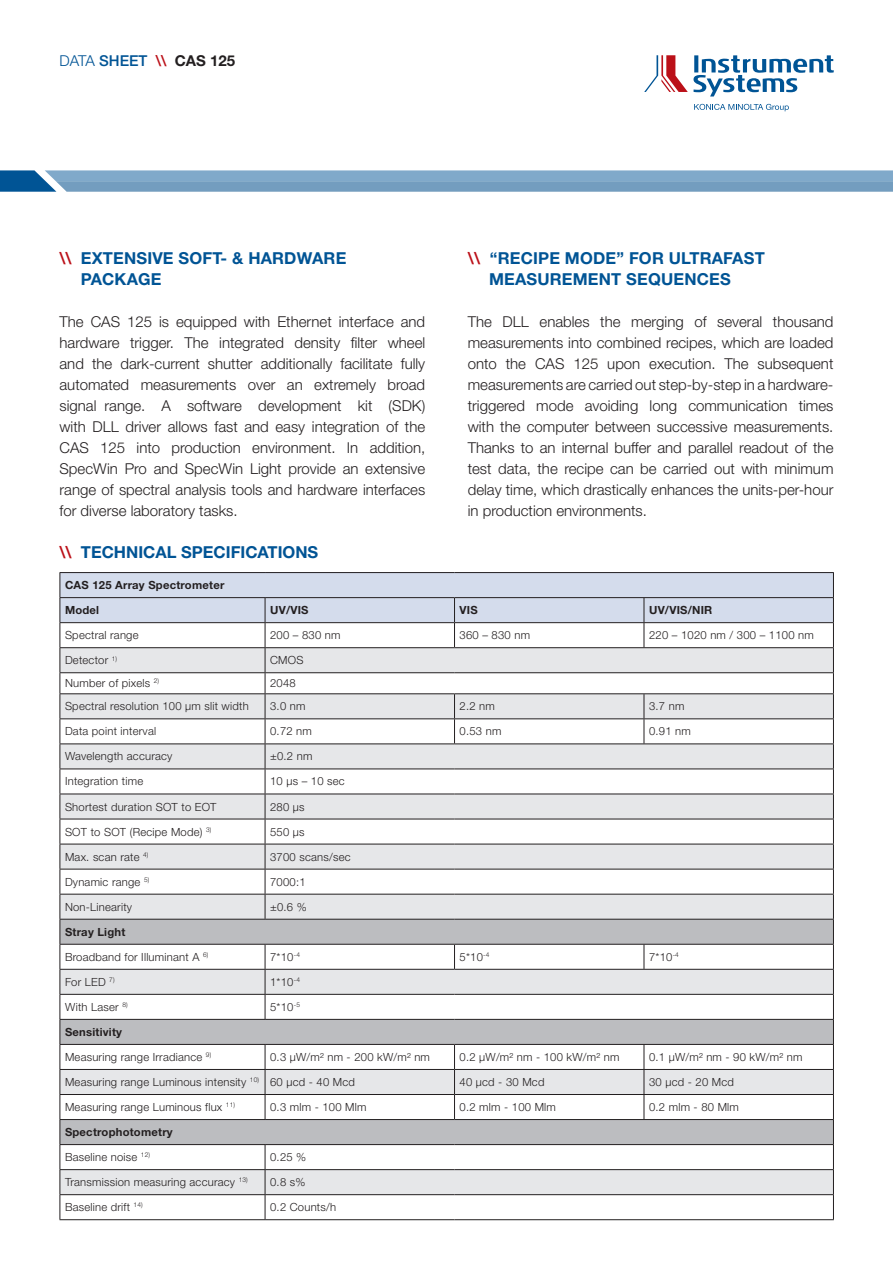
<style>
.page{position:relative;width:893px;height:1263px;background:#fff}
.page>*{position:absolute;margin:0;border:0;box-sizing:border-box;transform-origin:0 0}
.t1{font:700 16.5px/21px "Helvetica Neue LT Std";letter-spacing:.01em;color:#005495}
.t2{font:300 15px/21px "Helvetica Neue LT Std";color:#231f20;text-align:justify}
.t3{font:700 15px "Helvetica Neue LT Std";color:#231f20}
.Fließtext_Headline{font:300 11.25px "Helvetica Neue LT Std";letter-spacing:.02em;color:#231f20}
.Fließtext_Headline-2{font:700 11.25px "Helvetica Neue LT Std";letter-spacing:.02em;color:#231f20}
.s1{font-weight:300;color:#005495}
.s2{font-weight:500;color:#005495}
.s3{font-weight:500;color:#bb1018}
.s4{color:#bb1018}
</style>
<div class="page">
<svg style="left:644px;top:55px;width:190px;height:42px"></svg>
<svg style="left:694px;top:104px;width:95px;height:7px"></svg>
<svg style="left:0;top:170px;width:893px;height:22px;background:#7aa3c5"></svg>
<hr style="left:60px;top:572px;width:205px;height:1px;background:#231f20">
<hr style="left:265px;top:572px;width:189px;height:1px;background:#231f20">
<hr style="left:454px;top:572px;width:190px;height:1px;background:#231f20">
<hr style="left:644px;top:572px;width:190px;height:1px;background:#231f20">
<hr style="left:60px;top:1219px;width:205px;height:1px;background:#231f20">
<hr style="left:265px;top:1219px;width:189px;height:1px;background:#231f20">
<hr style="left:454px;top:1219px;width:190px;height:1px;background:#231f20">
<hr style="left:644px;top:1219px;width:190px;height:1px;background:#231f20">
<svg style="left:60px;top:573px;width:774px;height:646px"></svg>
<p class="t3" style="left:60px;top:51px;width:177px"><span class="s1">DATA</span> <span class="s2">SHEET</span> <span class="s3">\\</span> CAS 125</p>
<p class="t1" style="left:81px;top:247px;width:267px;text-indent:-21px"><span class="s4">\\</span> EXTENSIVE SOFT- &amp; HARDWARE<br>PACKAGE</p>
<p class="t2" style="left:60px;top:311px;width:367px">The CAS 125 is equipped with Ethernet interface and hardware trigger. The integrated density filter wheel and the dark-current shutter additionally facilitate fully automated measurements over an extremely broad signal range. A software development kit (SDK) with DLL driver allows fast and easy integration of the CAS 125 into production environment. In addition, SpecWin Pro and SpecWin Light provide an extensive range of spectral analysis tools and hardware interfaces for diverse laboratory tasks.</p>
<p class="t1" style="left:489px;top:247px;width:277px;text-indent:-21px"><span class="s4">\\</span> “RECIPE MODE” FOR ULTRAFAST<br>MEASUREMENT SEQUENCES</p>
<p class="t2" style="left:468px;top:311px;width:367px">The DLL enables the merging of several thousand measurements into combined recipes, which are loaded onto the CAS 125 upon execution. The subsequent measurements are carried out step-by-step in a hardware&shy;triggered mode avoiding long communication times with the computer between successive measurements.<br>Thanks to an internal buffer and parallel readout of the test data, the recipe can be carried out with minimum delay time, which drastically enhances the units-per-hour in production environments.</p>
<p class="t1" style="left:60px;top:541px;width:260px"><span class="s4">\\</span> TECHNICAL SPECIFICATIONS</p>
<p class="Fließtext_Headline-2" style="left:65px;top:578px;width:161px">CAS 125 Array Spectrometer</p>
<p class="Fließtext_Headline-2" style="left:65px;top:603px;width:36px">Model</p>
<p class="Fließtext_Headline-2" style="left:270px;top:603px;width:40px">UV/VIS</p>
<p class="Fließtext_Headline-2" style="left:460px;top:603px;width:20px">VIS</p>
<p class="Fließtext_Headline-2" style="left:649px;top:603px;width:65px">UV/VIS/NIR</p>
<p class="Fließtext_Headline" style="left:65px;top:628px;width:75px">Spectral range</p>
<p class="Fließtext_Headline" style="left:270px;top:628px;width:72px">200 – 830 nm</p>
<p class="Fließtext_Headline" style="left:460px;top:628px;width:72px">360 – 830 nm</p>
<p class="Fließtext_Headline" style="left:649px;top:628px;width:166px">220 – 1020 nm / 300 – 1100 nm</p>
<p class="Fließtext_Headline" style="left:65px;top:653px;width:54px">Detector <sup>1)</sup></p>
<p class="Fließtext_Headline" style="left:270px;top:653px;width:35px">CMOS</p>
<p class="Fließtext_Headline" style="left:65px;top:676px;width:96px">Number of pixels <sup>2)</sup></p>
<p class="Fließtext_Headline" style="left:270px;top:676px;width:27px">2048</p>
<p class="Fließtext_Headline" style="left:65px;top:699px;width:185px">Spectral resolution 100 µm slit width</p>
<p class="Fließtext_Headline" style="left:270px;top:699px;width:37px">3.0 nm</p>
<p class="Fließtext_Headline" style="left:460px;top:699px;width:37px">2.2 nm</p>
<p class="Fließtext_Headline" style="left:649px;top:699px;width:37px">3.7 nm</p>
<p class="Fließtext_Headline" style="left:65px;top:724px;width:93px">Data point interval</p>
<p class="Fließtext_Headline" style="left:270px;top:724px;width:43px">0.72 nm</p>
<p class="Fließtext_Headline" style="left:460px;top:724px;width:43px">0.53 nm</p>
<p class="Fließtext_Headline" style="left:649px;top:724px;width:43px">0.91 nm</p>
<p class="Fließtext_Headline" style="left:65px;top:749px;width:109px">Wavelength accuracy</p>
<p class="Fließtext_Headline" style="left:270px;top:749px;width:44px">±0.2 nm</p>
<p class="Fließtext_Headline" style="left:65px;top:775px;width:80px">Integration time</p>
<p class="Fließtext_Headline" style="left:270px;top:775px;width:76px">10 µs – 10 sec</p>
<p class="Fließtext_Headline" style="left:65px;top:800px;width:153px">Shortest duration SOT to EOT</p>
<p class="Fließtext_Headline" style="left:270px;top:800px;width:36px">280 µs</p>
<p class="Fließtext_Headline" style="left:65px;top:825px;width:148px">SOT to SOT (Recipe Mode) <sup>3)</sup></p>
<p class="Fließtext_Headline" style="left:270px;top:825px;width:36px">550 µs</p>
<p class="Fließtext_Headline" style="left:65px;top:850px;width:85px">Max. scan rate <sup>4)</sup></p>
<p class="Fließtext_Headline" style="left:270px;top:850px;width:82px">3700 scans/sec</p>
<p class="Fließtext_Headline" style="left:65px;top:875px;width:86px">Dynamic range <sup>5)</sup></p>
<p class="Fließtext_Headline" style="left:270px;top:875px;width:37px">7000:1</p>
<p class="Fließtext_Headline" style="left:65px;top:900px;width:69px">Non-Linearity</p>
<p class="Fließtext_Headline" style="left:270px;top:900px;width:38px">±0.6 %</p>
<p class="Fließtext_Headline-2" style="left:65px;top:925px;width:62px">Stray Light</p>
<p class="Fließtext_Headline" style="left:65px;top:950px;width:145px">Broadband for Illuminant A <sup>6)</sup></p>
<p class="Fließtext_Headline" style="left:270px;top:950px;width:31px">7*10<sup>-4</sup></p>
<p class="Fließtext_Headline" style="left:460px;top:950px;width:31px">5*10<sup>-4</sup></p>
<p class="Fließtext_Headline" style="left:649px;top:950px;width:31px">7*10<sup>-4</sup></p>
<p class="Fließtext_Headline" style="left:65px;top:975px;width:51px">For LED <sup>7)</sup></p>
<p class="Fließtext_Headline" style="left:270px;top:975px;width:31px">1*10<sup>-4</sup></p>
<p class="Fließtext_Headline" style="left:65px;top:1000px;width:64px">With Laser <sup>8)</sup></p>
<p class="Fließtext_Headline" style="left:270px;top:1000px;width:31px">5*10<sup>-5</sup></p>
<p class="Fließtext_Headline-2" style="left:65px;top:1025px;width:59px">Sensitivity</p>
<p class="Fließtext_Headline" style="left:65px;top:1050px;width:148px">Measuring range Irradiance <sup>9)</sup></p>
<p class="Fließtext_Headline" style="left:270px;top:1050px;width:161px">0.3 µW/m² nm - 200 kW/m² nm</p>
<p class="Fließtext_Headline" style="left:460px;top:1050px;width:161px">0.2 µW/m² nm - 100 kW/m² nm</p>
<p class="Fließtext_Headline" style="left:649px;top:1050px;width:155px">0.1 µW/m² nm - 90 kW/m² nm</p>
<p class="Fließtext_Headline" style="left:65px;top:1075px;width:196px">Measuring range Luminous intensity <sup>10)</sup></p>
<p class="Fließtext_Headline" style="left:270px;top:1075px;width:86px">60 µcd - 40 Mcd</p>
<p class="Fließtext_Headline" style="left:460px;top:1075px;width:86px">40 µcd - 30 Mcd</p>
<p class="Fließtext_Headline" style="left:649px;top:1075px;width:86px">30 µcd - 20 Mcd</p>
<p class="Fließtext_Headline" style="left:65px;top:1100px;width:172px">Measuring range Luminous flux <sup>11)</sup></p>
<p class="Fließtext_Headline" style="left:270px;top:1100px;width:98px">0.3 mlm - 100 Mlm</p>
<p class="Fließtext_Headline" style="left:460px;top:1100px;width:98px">0.2 mlm - 100 Mlm</p>
<p class="Fließtext_Headline" style="left:649px;top:1100px;width:91px">0.2 mlm - 80 Mlm</p>
<p class="Fließtext_Headline-2" style="left:65px;top:1125px;width:109px">Spectrophotometry</p>
<p class="Fließtext_Headline" style="left:65px;top:1150px;width:87px">Baseline noise <sup>12)</sup></p>
<p class="Fließtext_Headline" style="left:270px;top:1150px;width:38px">0.25 %</p>
<p class="Fließtext_Headline" style="left:65px;top:1175px;width:184px">Transmission measuring accuracy <sup>13)</sup></p>
<p class="Fließtext_Headline" style="left:270px;top:1175px;width:37px">0.8 s%</p>
<p class="Fließtext_Headline" style="left:65px;top:1200px;width:79px">Baseline drift <sup>14)</sup></p>
<p class="Fließtext_Headline" style="left:270px;top:1200px;width:68px">0.2 Counts/h</p>
</div>
